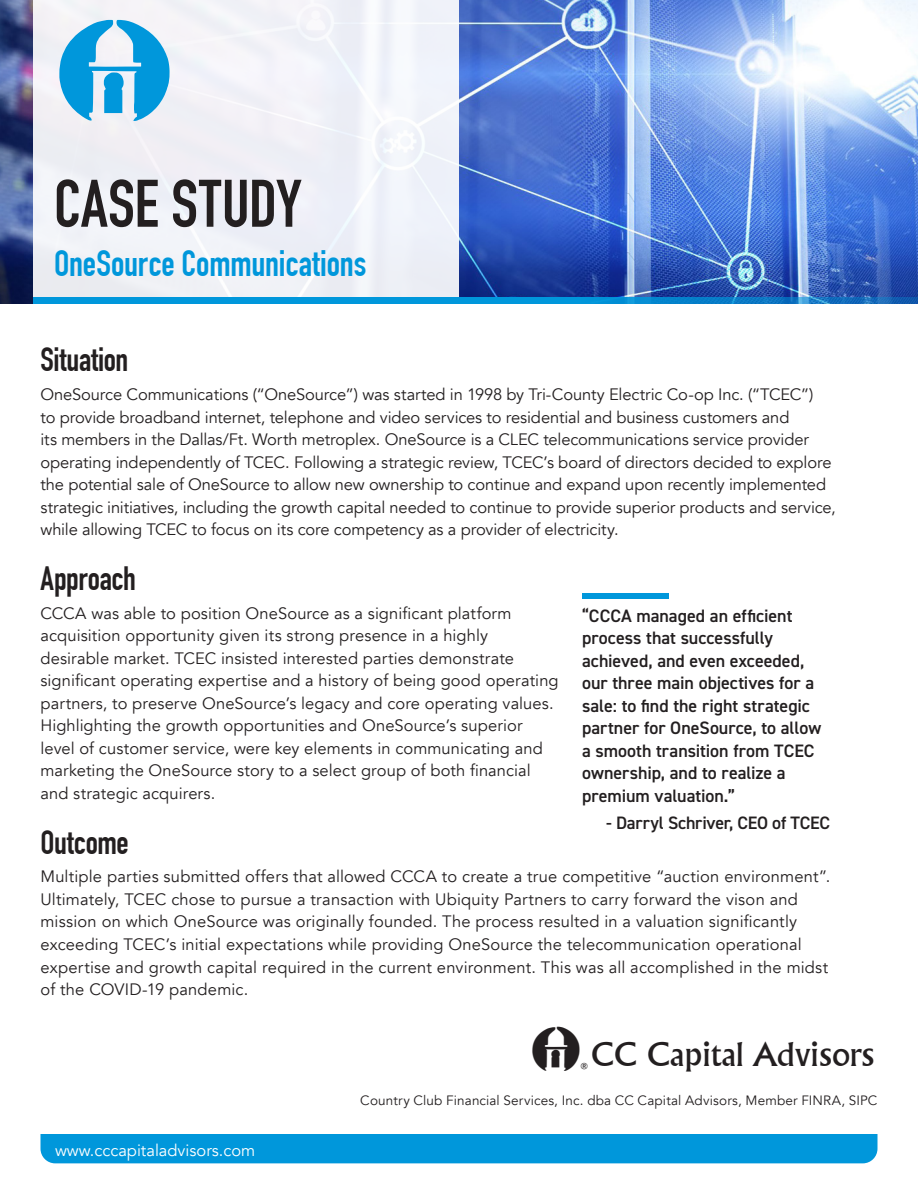
<style>
.page{position:relative;width:918px;height:1188px;background:#fff}
.page>*{position:absolute;margin:0;border:0;box-sizing:border-box;transform-origin:0 0}
.t1{font:700 66px "DIN Condensed";color:#231f20}
.t2{font:700 36px "DIN Condensed";letter-spacing:-.005em;color:#0097db}
.Subhead{font:700 33px "DIN Condensed";letter-spacing:-.01em;color:#231f20}
.t3{font:32.25px "Flareserif 821 BT Long K";color:#231f20}
.Callout_Quote{font:600 18px/22.5px "DIN2014";color:#231f20}
.Body{font:16.5px/22.5px "Avenir";letter-spacing:.005em;color:#231f20}
.t4{font:16.5px "Avenir";color:#fff}
.Body-2{font:13.5px "Avenir";letter-spacing:.01em;color:#231f20}
</style>
<div class="page">
<img style="left:0;top:0;width:918px;height:304px">
<div style="left:33px;top:0;width:426px;height:320px;background:linear-gradient(to right,#f1f1f5,#f1f3fa)"></div>
<div style="left:40px;top:1134px;width:838px;height:29px;background:#0097db"></div>
<svg style="left:59px;top:20px;width:111px;height:101px"></svg>
<div style="left:582px;top:594px;width:87px;height:5px;background:#0097db"></div>
<svg style="left:33px;top:297px;width:885px;height:7px;background:#058dd3"></svg>
<p class="t1" style="left:54px;top:165px;width:249px">CASE STUDY</p>
<p class="t2" style="left:54px;top:242px;width:314px">OneSource Communications</p>
<p class="Subhead" style="left:40px;top:341px;width:89px">Situation</p>
<p class="Body" style="left:40px;top:383px;width:797px">OneSource Communications (“OneSource”) was started in 1998 by Tri-County Electric Co-op Inc. (“TCEC”)<br>to provide broadband internet, telephone and video services to residential and business customers and<br>its members in the Dallas/Ft. Worth metroplex. OneSource is a CLEC telecommunications service provider operating independently of TCEC. Following a strategic review, TCEC’s board of directors decided to explore the potential sale of OneSource to allow new ownership to continue and expand upon recently implemented strategic initiatives, including the growth capital needed to continue to provide superior products and service, while allowing TCEC to focus on its core competency as a provider of electricity.</p>
<p class="Subhead" style="left:40px;top:559px;width:97px">Approach</p>
<p class="Body" style="left:40px;top:602px;width:520px">CCCA was able to position OneSource as a significant platform acquisition opportunity given its strong presence in a highly desirable market. TCEC insisted interested parties demonstrate significant operating expertise and a history of being good operating partners, to preserve OneSource’s legacy and core operating values.<br>Highlighting the growth opportunities and OneSource’s superior level of customer service, were key elements in communicating and marketing the OneSource story to a select group of both financial and strategic acquirers.</p>
<p class="Subhead" style="left:40px;top:823px;width:90px">Outcome</p>
<p class="Body" style="left:40px;top:866px;width:791px">Multiple parties submitted offers that allowed CCCA to create a true competitive “auction environment”.<br>Ultimately, TCEC chose to pursue a transaction with Ubiquity Partners to carry forward the vison and mission on which OneSource was originally founded. The process resulted in a valuation significantly exceeding TCEC’s initial expectations while providing OneSource the telecommunication operational expertise and growth capital required in the current environment. This was all accomplished in the midst of the COVID-19 pandemic.</p>
<p class="Callout_Quote" style="left:582px;top:604px;width:241px">“CCCA managed an efficient process that successfully achieved, and even exceeded, our three main objectives for a sale: to find the right strategic partner for OneSource, to allow a smooth transition from TCEC ownership, and to realize a premium valuation.”</p>
<p class="Callout_Quote" style="left:606px;top:812px;width:225px">- Darryl Schriver, CEO of TCEC</p>
<p class="t4" style="left:55px;top:1140px;width:202px">www.cccapitaladvisors.com</p>
<p class="t3" style="left:530px;top:1036px;width:346px">{~CC Capital Advisors</p>
<p class="Body-2" style="left:360px;top:1093px;width:519px">Country Club Financial Services, Inc. dba CC Capital Advisors, Member FINRA, SIPC</p>
</div>
